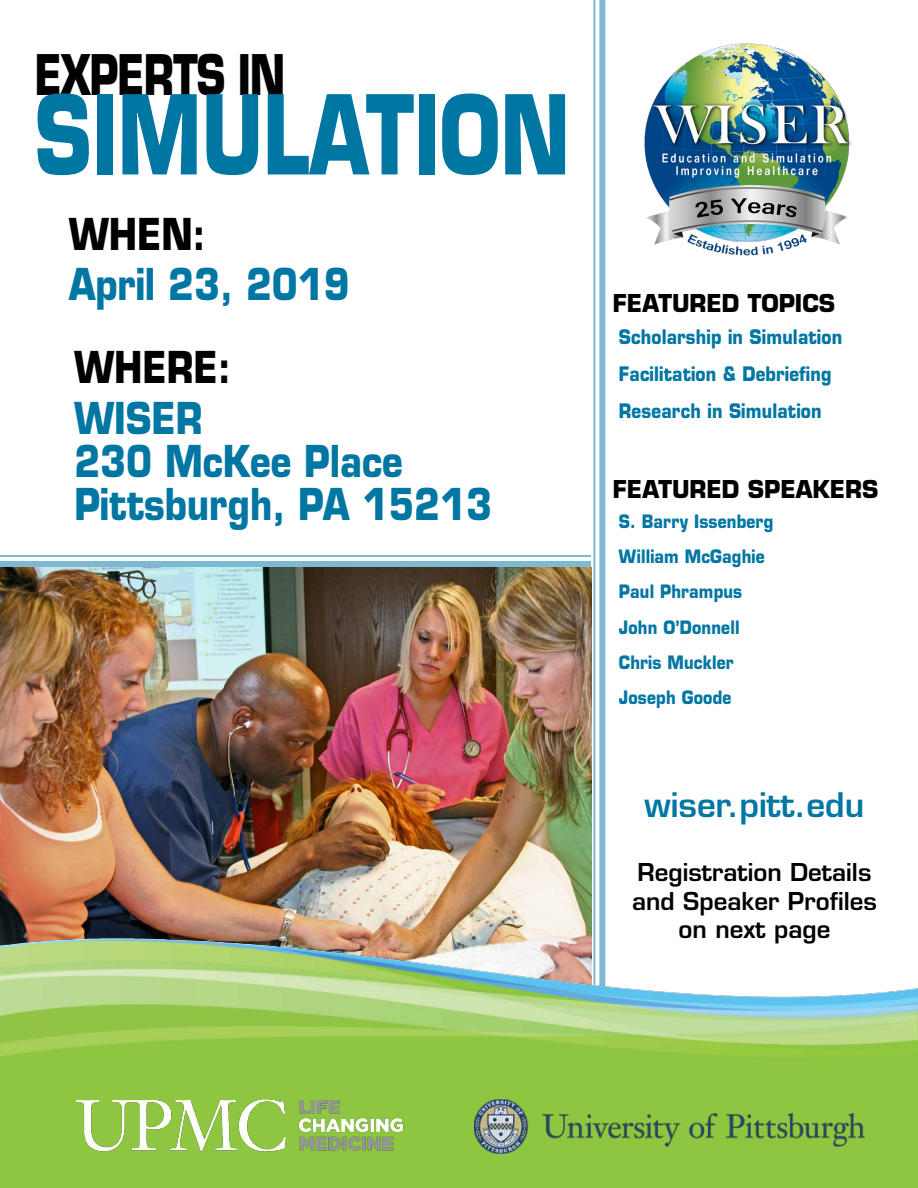
<style>
.page{position:relative;width:918px;height:1188px;background:#fff}
.page>*{position:absolute;margin:0;border:0;box-sizing:border-box;transform-origin:0 0}
.t1{font:700 107.1px "Eurostile";color:#0076a3;scale:.75 1}
.t2{font:700 54.6px "Eurostile";letter-spacing:-.03em;color:#000;scale:.75 1}
.t3{font:700 42.9px/43.2px "Eurostile";color:#0076a3;scale:.84 1}
.t4{font:700 42.9px "Eurostile";color:#000;scale:.84 1}
.t5{font:600 33px "Eurostile";color:#0076a3}
.t6{font:600 24px/28.8px "Eurostile";color:#000;text-align:center}
.t7{font:700 24px "Eurostile";color:#000;scale:.95 1}
.t8{font:700 19.5px/36.9px "Eurostile";letter-spacing:.01em;color:#0076a3;scale:.87 1}
.t9{font:700 18px/35.1px "Eurostile";letter-spacing:.01em;color:#0076a3;scale:.87 1}
</style>
<div class="page">
<img style="left:0;top:567px;width:592px;height:440px">
<div style="left:599px;top:0;width:6px;height:1134px;background:#7db9d0"></div>
<hr style="left:593px;top:0;width:2px;height:1134px;background:#7db9d0">
<img style="left:1px;top:937px;width:917px;height:251px">
<img style="left:605px;top:40px;width:247px;height:218px">
<img style="left:470px;top:1097px;width:398px;height:59px">
<img style="left:47px;top:1071px;width:385px;height:108px">
<div style="left:0;top:561px;width:591px;height:6px;background:#7db9d0"></div>
<hr style="left:0;top:555px;width:591px;height:2px;background:#7db9d0">
<h2 class="t2" style="left:34px;top:41px;width:336px">EXPERTS IN</h2>
<h1 class="t1" style="left:34px;top:69px;width:715px">SIMULATION</h1>
<h3 class="t4" style="left:69px;top:207px;width:164px">WHEN:</h3>
<h3 class="t3" style="left:69px;top:263px;width:336px">April 23, 2019</h3>
<h3 class="t4" style="left:74px;top:341px;width:188px">WHERE:</h3>
<h3 class="t3" style="left:74px;top:396px;width:499px">WISER<br>230 McKee Place<br>Pittsburgh, PA 15213</h3>
<h3 class="t7" style="left:613px;top:288px;width:236px">FEATURED TOPICS</h3>
<p class="t8" style="left:619px;top:318px;width:258px">Scholarship in Simulation<br>Facilitation &amp; Debriefing<br>Research in Simulation</p>
<h3 class="t7" style="left:613px;top:474px;width:281px">FEATURED SPEAKERS</h3>
<p class="t9" style="left:619px;top:504px;width:179px">S. Barry Issenberg<br>William McGaghie<br>Paul Phrampus<br>John O’Donnell<br>Chris Muckler<br>Joseph Goode</p>
<h3 class="t5" style="left:645px;top:785px;width:221px">wiser.pitt.edu</h3>
<h3 class="t6" style="left:632px;top:857px;width:246px">Registration Details and Speaker Profiles on next page</h3>
</div>
